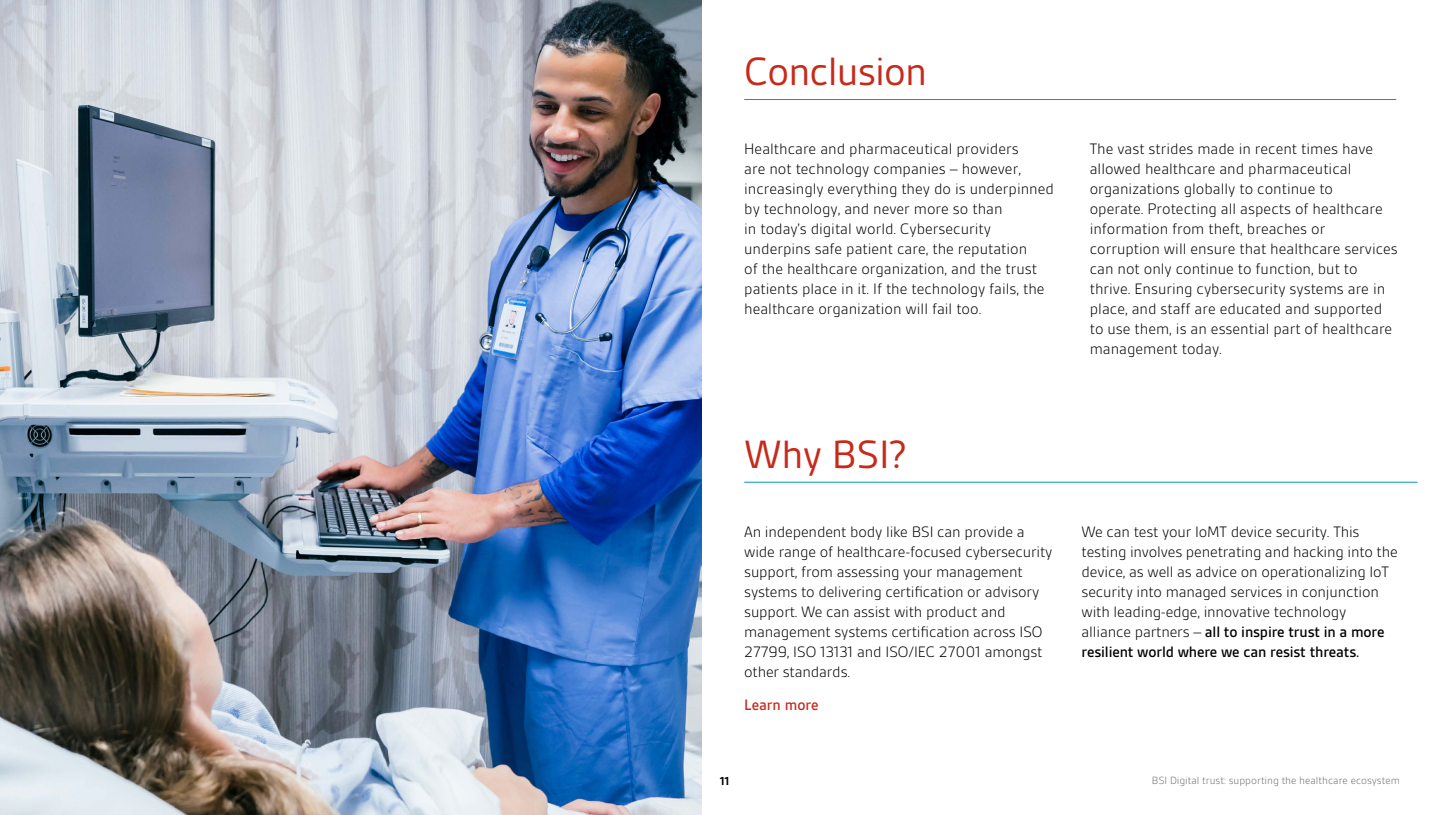
<style>
.page{position:relative;width:1453px;height:815px;background:#fff}
.page>*{position:absolute;margin:0;border:0;box-sizing:border-box;transform-origin:0 0}
.t1{font:42.5px "BSI Gesta";letter-spacing:-.02em;color:#c62a1b}
.t2{font:300 16.25px/20px "BSI Gesta";color:#000}
.t3{font:500 16.25px "BSI Gesta";letter-spacing:-.005em;color:#c62a1b}
.t4{font:700 12.5px "BSI Gesta";color:#000}
.t5{font:300 11.25px "BSI Gesta";color:#706f6f}
.s1{font-weight:500}
</style>
<div class="page">
<img style="left:0;top:0;width:702px;height:815px">
<hr style="left:744px;top:482px;width:673px;height:1px;background:#009eb5">
<hr style="left:744px;top:99px;width:652px;height:1px;background:#009eb5">
<h1 class="t1" style="left:744px;top:49px;width:184px">Conclusion</h1>
<p class="t2" style="left:744px;top:139px;width:311px">Healthcare and pharmaceutical providers<br>are not technology companies – however, increasingly everything they do is underpinned by technology, and never more so than<br>in today’s digital world. Cybersecurity underpins safe patient care, the reputation<br>of the healthcare organization, and the trust patients place in it. If the technology fails, the healthcare organization will fail too.</p>
<p class="t2" style="left:1090px;top:139px;width:310px">The vast strides made in recent times have allowed healthcare and pharmaceutical organizations globally to continue to<br>operate. Protecting all aspects of healthcare information from theft, breaches or corruption will ensure that healthcare services can not only continue to function, but to thrive. Ensuring cybersecurity systems are in place, and staff are educated and supported to use them, is an essential part of healthcare management today.</p>
<h1 class="t1" style="left:744px;top:432px;width:164px">Why BSI?</h1>
<p class="t2" style="left:744px;top:521px;width:310px">An independent body like BSI can provide a wide range of healthcare-focused cybersecurity support, from assessing your management systems to delivering certification or advisory support. We can assist with product and management systems certification across ISO 27799, ISO 13131 and ISO/IEC 27001 amongst other standards.</p>
<p class="t2" style="left:1081px;top:521px;width:318px">We can test your IoMT device security. This testing involves penetrating and hacking into the device, as well as advice on operationalizing IoT security into managed services in conjunction with leading-edge, innovative technology alliance partners – <span class="s1">all to inspire trust in a more resilient world where we can resist threats.</span></p>
<p class="t3" style="left:744px;top:697px;width:76px">Learn more</p>
<p class="t4" style="left:720px;top:775px;width:11px">11</p>
<p class="t5" style="left:1152px;top:774px;width:249px">BSI Digital trust: supporting the healthcare ecosystem</p>
</div>
